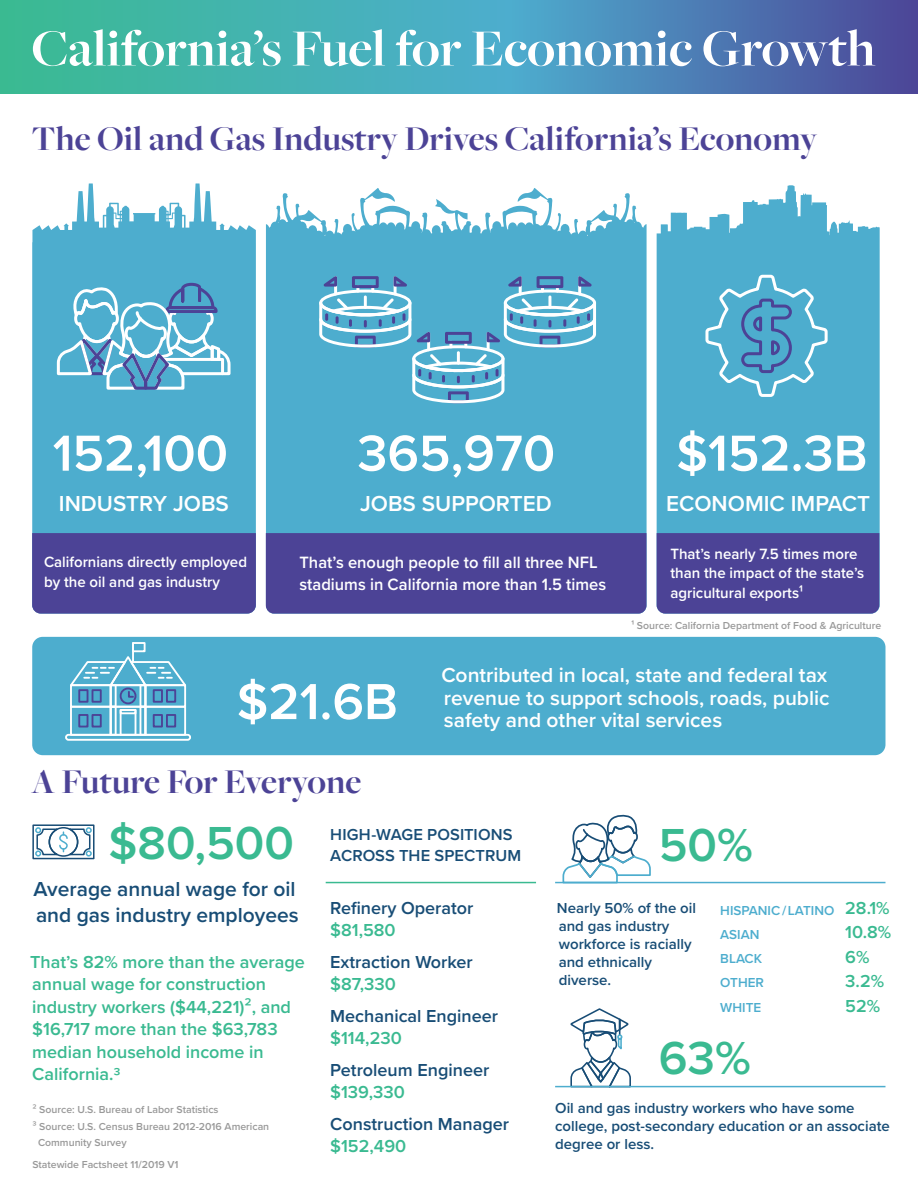
<style>
.page{position:relative;width:918px;height:1188px;background:#fff}
.page>*{position:absolute;margin:0;border:0;box-sizing:border-box;transform-origin:0 0}
.t1{font:700 54px "Freight Big Pro";color:#fff}
.t2{font:600 52.5px "Proxima Nova";color:#fff}
.t3{font:600 48px "Proxima Nova";color:#3aba91}
.t4{font:700 36px "Freight Big Pro";color:#4c4396}
.t5{font:600 22.5px "Proxima Nova";color:#fff}
.t6{font:600 21px/22.5px "Proxima Nova";color:#fff}
.t7{font:600 21px/25.5px "Proxima Nova";color:#184d76}
.t8{font:600 18px/22.5px "Proxima Nova";color:#3aba91}
.t9{font:600 18px "Proxima Nova";color:#184d76}
.t10{font:600 16.95px/22.5px "Proxima Nova";color:#fff}
.t11{font:600 16.5px/21px "Proxima Nova";letter-spacing:.005em;color:#184d76}
.t12{font:600 15.45px/19.5px "Proxima Nova";color:#fff}
.t13{font:600 15px/18px "Proxima Nova";color:#184d76}
.t14{font:600 13.5px/24.3px "Proxima Nova";color:#4dadce}
.t15{font:600 10.5px "Proxima Nova";color:#999}
.s1{font-size:18px;color:#3aba91}
</style>
<div class="page">
<svg style="left:657px;top:185px;width:223px;height:423px;background:#60b5d3"></svg>
<div style="left:657px;top:533px;width:222px;height:81px;background:#4c4396"></div>
<svg style="left:0;top:0;width:918px;height:93px;background:#4799b0"></svg>
<svg style="left:266px;top:188px;width:381px;height:420px;background:#63b7d4"></svg>
<svg style="left:32px;top:183px;width:224px;height:350px;background:#67b9d5"></svg>
<div style="left:32px;top:824px;width:63px;height:35px;border:2px solid #184d76"></div>
<div style="left:49px;top:827px;width:29px;height:30px;border:2px solid #184d76;border-radius:50%"></div>
<div style="left:35px;top:850px;width:6px;height:7px;border:2px solid #4dadce;border-radius:50%"></div>
<div style="left:86px;top:850px;width:6px;height:7px;border:2px solid #4dadce;border-radius:50%"></div>
<svg style="left:35px;top:827px;width:57px;height:29px"></svg>
<svg style="left:569px;top:1008px;width:63px;height:80px"></svg>
<svg style="left:562px;top:814px;width:90px;height:70px"></svg>
<hr style="left:326px;top:882px;width:210px;height:1px;background:#3aba91">
<hr style="left:555px;top:882px;width:330px;height:1px;background:#4dadce">
<hr style="left:555px;top:1086px;width:330px;height:1px;background:#4dadce">
<div style="left:32px;top:533px;width:224px;height:81px;background:#4c4396"></div>
<div style="left:266px;top:533px;width:380px;height:81px;background:#4c4396"></div>
<svg style="left:704px;top:273px;width:125px;height:125px;background:#5cadce"></svg>
<svg style="left:55px;top:281px;width:177px;height:110px;background:#6bb3d2"></svg>
<div style="left:32px;top:637px;width:853px;height:118px;background:#4dadce;border-radius:11px"></div>
<div style="left:110px;top:706px;width:36px;height:30px;border:2px solid #fff"></div>
<div style="left:110px;top:684px;width:7px;height:24px;border:2px solid #fff"></div>
<div style="left:140px;top:684px;width:6px;height:24px;border:2px solid #fff"></div>
<div style="left:110px;top:706px;width:7px;height:30px;border:2px solid #fff"></div>
<div style="left:140px;top:706px;width:6px;height:30px;border:2px solid #fff"></div>
<div style="left:144px;top:684px;width:42px;height:24px;border:2px solid #fff"></div>
<div style="left:144px;top:706px;width:42px;height:30px;border:2px solid #fff"></div>
<div style="left:70px;top:706px;width:42px;height:30px;border:2px solid #fff"></div>
<div style="left:70px;top:684px;width:42px;height:24px;border:2px solid #fff"></div>
<div style="left:78px;top:689px;width:10px;height:14px;border:2px solid #4c4396"></div>
<div style="left:92px;top:689px;width:10px;height:14px;border:2px solid #4c4396"></div>
<div style="left:78px;top:714px;width:10px;height:14px;border:2px solid #4c4396"></div>
<div style="left:92px;top:714px;width:10px;height:14px;border:2px solid #4c4396"></div>
<div style="left:153px;top:689px;width:10px;height:14px;border:2px solid #4c4396"></div>
<div style="left:166px;top:689px;width:10px;height:14px;border:2px solid #4c4396"></div>
<div style="left:153px;top:714px;width:10px;height:14px;border:2px solid #4c4396"></div>
<div style="left:166px;top:714px;width:10px;height:14px;border:2px solid #4c4396"></div>
<div style="left:120px;top:688px;width:16px;height:16px;border:2px solid #4c4396;border-radius:50%"></div>
<div style="left:120px;top:709px;width:16px;height:27px;border:2px solid #fff"></div>
<div style="left:120px;top:709px;width:16px;height:5px;border:2px solid #fff"></div>
<div style="left:65px;top:734px;width:126px;height:7px;border:2px solid #fff;border-radius:2px"></div>
<svg style="left:70px;top:652px;width:117px;height:47px"></svg>
<div style="left:132px;top:642px;width:14px;height:10px;border:2px solid #fff"></div>
<svg style="left:319px;top:276px;width:277px;height:127px;background:#66b3d2"></svg>
<h1 class="t1" style="left:31px;top:13px;width:846px">California’s Fuel for Economic Growth</h1>
<h3 class="t4" style="left:32px;top:114px;width:787px">The Oil and Gas Industry Drives California’s Economy</h3>
<h2 class="t2" style="left:53px;top:414px;width:177px">152,100</h2>
<h2 class="t2" style="left:357px;top:414px;width:199px">365,970</h2>
<h2 class="t2" style="left:676px;top:414px;width:193px">$152.3B</h2>
<p class="t5" style="left:59px;top:487px;width:172px">INDUSTRY JOBS</p>
<p class="t5" style="left:360px;top:487px;width:193px">JOBS SUPPORTED</p>
<p class="t5" style="left:666px;top:487px;width:205px">ECONOMIC IMPACT</p>
<p class="t12" style="left:44px;top:552px;width:205px">Californians directly employed by the oil and gas industry</p>
<p class="t10" style="left:299px;top:550px;width:308px">That’s enough people to fill all three NFL stadiums in California more than 1.5 times</p>
<p class="t12" style="left:670px;top:543px;width:196px">That’s nearly 7.5 times more than the impact of the state’s agricultural exports¹</p>
<p class="t15" style="left:631px;top:618px;width:251px">¹ Source: California Department of Food &amp; Agriculture</p>
<h2 class="t2" style="left:237px;top:662px;width:163px">$21.6B</h2>
<p class="t6" style="left:441px;top:663px;width:390px">Contributed in local, state and federal tax revenue to support schools, roads, public</p>
<p class="t6" style="left:444px;top:708px;width:280px">safety and other vital services</p>
<h3 class="t4" style="left:32px;top:758px;width:331px">A Future For Everyone</h3>
<h3 class="t3" style="left:108px;top:807px;width:187px">$80,500</h3>
<p class="t7" style="left:33px;top:876px;width:267px">Average annual wage for oil and gas industry employees</p>
<p class="t8" style="left:30px;top:950px;width:276px">That’s 82% more than the average annual wage for construction industry workers ($44,221)², and $16,717 more than the $63,783 median household income in<br>California.3</p>
<p class="t11" style="left:330px;top:824px;width:192px">HIGH-WAGE POSITIONS<br>ACROSS THE SPECTRUM</p>
<p class="t9" style="left:330px;top:894px;width:145px">Refinery Operator</p>
<p class="t8" style="left:330px;top:919px;width:67px">$81,580</p>
<p class="t9" style="left:330px;top:948px;width:144px">Extraction Worker</p>
<p class="t8" style="left:330px;top:973px;width:67px">$87,330</p>
<p class="t9" style="left:330px;top:1002px;width:169px">Mechanical Engineer</p>
<p class="t8" style="left:330px;top:1027px;width:73px">$114,230</p>
<p class="t9" style="left:330px;top:1056px;width:161px">Petroleum Engineer</p>
<p class="t8" style="left:330px;top:1081px;width:76px">$139,330</p>
<p class="t9" style="left:330px;top:1110px;width:180px">Construction Manager</p>
<p class="t8" style="left:330px;top:1134px;width:77px">$152,490</p>
<p class="t15" style="left:32px;top:1102px;width:188px">² Source: U.S. Bureau of Labor Statistics</p>
<p class="t15" style="left:32px;top:1118px;width:238px">³ Source: U.S. Census Bureau 2012-2016 American</p>
<p class="t15" style="left:38px;top:1135px;width:90px">Community Survey</p>
<p class="t15" style="left:32px;top:1157px;width:148px">Statewide Factsheet 11/2019 V1</p>
<h3 class="t3" style="left:659px;top:809px;width:96px">50%</h3>
<p class="t13" style="left:557px;top:899px;width:141px">Nearly 50% of the oil and gas industry workforce is racially and ethnically diverse.</p>
<p class="t14" style="left:720px;top:898px;width:171px">HISPANIC/LATINO <span class="s1">28.1%<br></span>ASIAN</p>
<p class="t8" style="left:845px;top:921px;width:48px">10.8%</p>
<p class="t14" style="left:720px;top:946px;width:43px">BLACK</p>
<p class="t8" style="left:845px;top:945px;width:26px">6%</p>
<p class="t14" style="left:720px;top:970px;width:45px">OTHER</p>
<p class="t8" style="left:845px;top:969px;width:40px">3.2%</p>
<p class="t14" style="left:720px;top:995px;width:43px">WHITE</p>
<p class="t8" style="left:845px;top:994px;width:36px">52%</p>
<h3 class="t3" style="left:659px;top:1022px;width:94px">63%</h3>
<p class="t13" style="left:555px;top:1099px;width:336px">Oil and gas industry workers who have some college, post-secondary education or an associate degree or less.</p>
</div>
